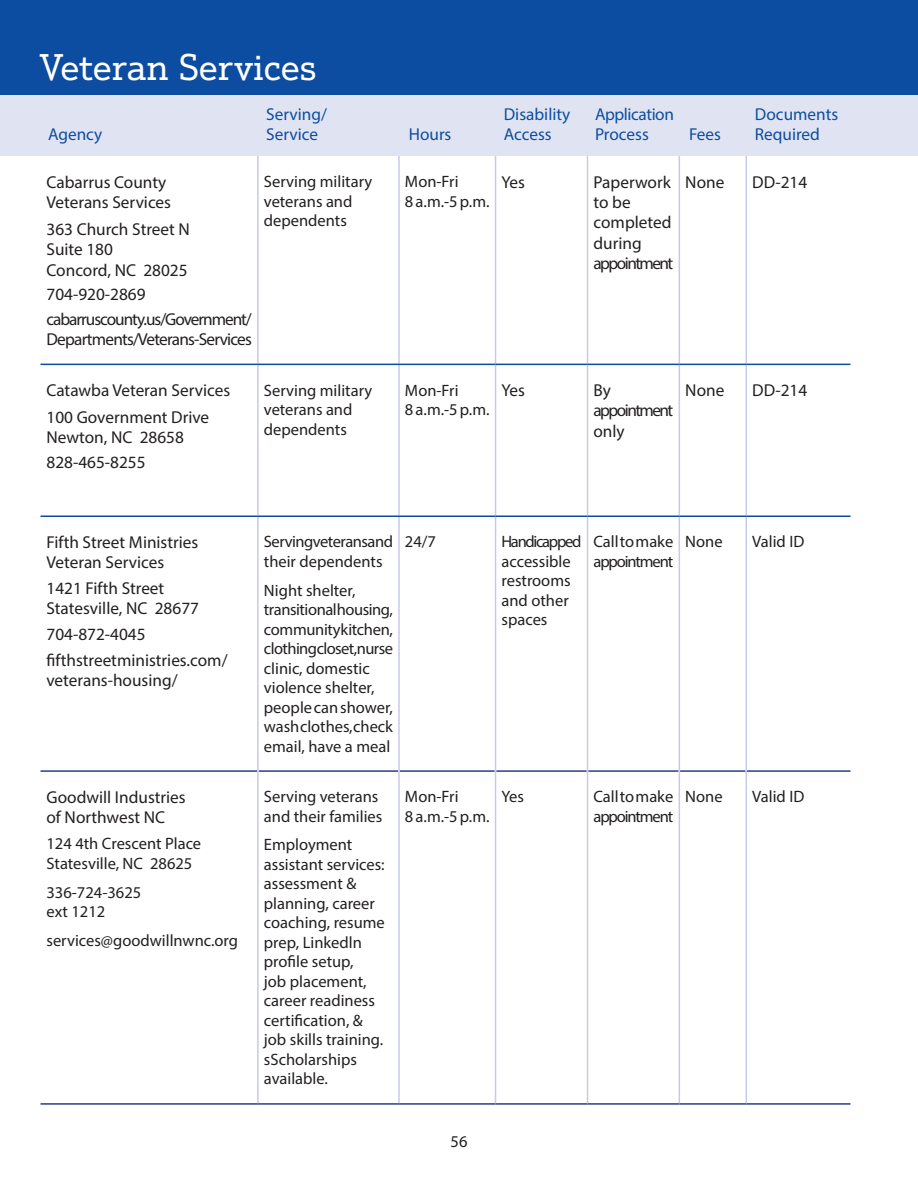
<style>
.page{position:relative;width:918px;height:1188px;background:#fff}
.page>*{position:absolute;margin:0;border:0;box-sizing:border-box;transform-origin:0 0}
.t1{font:36px "Justus Pro";color:#fff}
.t2{font:17.25px/20.2px "Myriad Pro";color:#231f20}
.t3{font:17.25px/19.5px "Myriad Pro";color:#0d4da1}
.t4{font:17.25px/20.2px "Myriad Pro";letter-spacing:-.05em;color:#231f20}
.t5{font:17.25px/19.5px "Myriad Pro";letter-spacing:-.025em;color:#0d4da1}
.t6{font:17.25px/20.2px "Myriad Pro";letter-spacing:-.09em;color:#231f20}
.table_text{font:16.5px/19.5px "Myriad Pro";color:#231f20}
.table_text-2{font:16.5px/19.5px "Myriad Pro";letter-spacing:-.065em;color:#231f20}
</style>
<div class="page">
<div style="left:0;top:94px;width:918px;height:62px;background:#e0e4f2"></div>
<div style="left:0;top:0;width:918px;height:94px;background:#0d4da1"></div>
<hr style="left:40px;top:770px;width:217px;height:2px;background:#253f8e">
<hr style="left:259px;top:770px;width:139px;height:2px;background:#253f8e">
<hr style="left:400px;top:770px;width:95px;height:2px;background:#253f8e">
<hr style="left:496px;top:770px;width:91px;height:2px;background:#253f8e">
<hr style="left:588px;top:770px;width:91px;height:2px;background:#253f8e">
<hr style="left:680px;top:770px;width:66px;height:2px;background:#253f8e">
<hr style="left:747px;top:770px;width:103px;height:2px;background:#253f8e">
<hr style="left:40px;top:1103px;width:218px;height:2px;background:#253f8e">
<hr style="left:258px;top:1103px;width:141px;height:2px;background:#253f8e">
<hr style="left:399px;top:1103px;width:97px;height:2px;background:#253f8e">
<hr style="left:496px;top:1103px;width:92px;height:2px;background:#253f8e">
<hr style="left:588px;top:1103px;width:91px;height:2px;background:#253f8e">
<hr style="left:679px;top:1103px;width:67px;height:2px;background:#253f8e">
<hr style="left:746px;top:1103px;width:104px;height:2px;background:#253f8e">
<hr style="left:257px;top:156px;width:2px;height:208px;background:#c7cbe6">
<hr style="left:257px;top:365px;width:2px;height:150px;background:#c7cbe6">
<hr style="left:257px;top:517px;width:2px;height:254px;background:#c7cbe6">
<hr style="left:398px;top:156px;width:2px;height:208px;background:#c7cbe6">
<hr style="left:495px;top:156px;width:1px;height:208px;background:#c7cbe6">
<hr style="left:587px;top:156px;width:1px;height:208px;background:#c7cbe6">
<hr style="left:679px;top:156px;width:1px;height:208px;background:#c7cbe6">
<hr style="left:398px;top:365px;width:2px;height:150px;background:#c7cbe6">
<hr style="left:495px;top:365px;width:1px;height:150px;background:#c7cbe6">
<hr style="left:587px;top:365px;width:1px;height:150px;background:#c7cbe6">
<hr style="left:679px;top:365px;width:1px;height:150px;background:#c7cbe6">
<hr style="left:398px;top:517px;width:2px;height:254px;background:#c7cbe6">
<hr style="left:495px;top:517px;width:1px;height:254px;background:#c7cbe6">
<hr style="left:587px;top:517px;width:1px;height:254px;background:#c7cbe6">
<hr style="left:679px;top:517px;width:1px;height:254px;background:#c7cbe6">
<hr style="left:746px;top:156px;width:1px;height:208px;background:#c7cbe6">
<hr style="left:746px;top:365px;width:1px;height:150px;background:#c7cbe6">
<hr style="left:746px;top:517px;width:1px;height:254px;background:#c7cbe6">
<hr style="left:257px;top:771px;width:2px;height:332px;background:#c7cbe6">
<hr style="left:398px;top:771px;width:2px;height:332px;background:#c7cbe6">
<hr style="left:495px;top:771px;width:1px;height:332px;background:#c7cbe6">
<hr style="left:587px;top:771px;width:1px;height:332px;background:#c7cbe6">
<hr style="left:679px;top:771px;width:1px;height:332px;background:#c7cbe6">
<hr style="left:746px;top:771px;width:1px;height:332px;background:#c7cbe6">
<hr style="left:40px;top:515px;width:218px;height:2px;background:#0d4da1">
<hr style="left:258px;top:515px;width:141px;height:2px;background:#0d4da1">
<hr style="left:399px;top:515px;width:97px;height:2px;background:#0d4da1">
<hr style="left:496px;top:515px;width:92px;height:2px;background:#0d4da1">
<hr style="left:588px;top:515px;width:91px;height:2px;background:#0d4da1">
<hr style="left:679px;top:515px;width:67px;height:2px;background:#0d4da1">
<hr style="left:746px;top:515px;width:104px;height:2px;background:#0d4da1">
<hr style="left:40px;top:364px;width:218px;height:1px;background:#0d4da1">
<hr style="left:258px;top:364px;width:141px;height:1px;background:#0d4da1">
<hr style="left:399px;top:364px;width:97px;height:1px;background:#0d4da1">
<hr style="left:496px;top:364px;width:92px;height:1px;background:#0d4da1">
<hr style="left:588px;top:364px;width:91px;height:1px;background:#0d4da1">
<hr style="left:679px;top:364px;width:67px;height:1px;background:#0d4da1">
<hr style="left:746px;top:364px;width:104px;height:1px;background:#0d4da1">
<p class="t1" style="left:40px;top:45px;width:278px">Veteran Services</p>
<p class="t3" style="left:48px;top:125px;width:56px">Agency</p>
<p class="t3" style="left:266px;top:105px;width:62px">Serving/</p>
<p class="t3" style="left:266px;top:124px;width:53px">Service</p>
<p class="t3" style="left:409px;top:124px;width:44px">Hours</p>
<p class="t3" style="left:504px;top:105px;width:68px">Disability<br>Access</p>
<p class="t5" style="left:595px;top:105px;width:80px">Application<br>Process</p>
<p class="t3" style="left:689px;top:124px;width:33px">Fees</p>
<p class="t3" style="left:755px;top:105px;width:85px">Documents<br>Required</p>
<p class="t2" style="left:46px;top:172px;width:126px">Cabarrus County<br>Veterans Services</p>
<p class="t2" style="left:46px;top:219px;width:145px">363 Church Street N<br>Suite 180<br>Concord, NC 28025</p>
<p class="t2" style="left:46px;top:284px;width:101px">704-920-2869</p>
<p class="t4" style="left:46px;top:308px;width:207px">cabarruscounty.us/Government/<br>Departments/Veterans-Services</p>
<p class="table_text" style="left:264px;top:172px;width:110px">Serving military veterans and dependents</p>
<p class="table_text" style="left:405px;top:172px;width:86px">Mon-Fri<br>8 a.m.-5 p.m.</p>
<p class="t2" style="left:502px;top:172px;width:25px">Yes</p>
<p class="t2" style="left:594px;top:172px;width:81px">Paperwork to be completed during appointment</p>
<p class="t2" style="left:685px;top:172px;width:41px">None</p>
<p class="t2" style="left:752px;top:172px;width:57px">DD-214</p>
<p class="t2" style="left:46px;top:380px;width:185px">Catawba Veteran Services</p>
<p class="t2" style="left:46px;top:407px;width:164px">100 Government Drive<br>Newton, NC 28658</p>
<p class="t2" style="left:46px;top:452px;width:101px">828-465-8255</p>
<p class="table_text" style="left:264px;top:380px;width:110px">Serving military veterans and dependents</p>
<p class="table_text" style="left:405px;top:380px;width:86px">Mon-Fri<br>8 a.m.-5 p.m.</p>
<p class="t2" style="left:502px;top:380px;width:25px">Yes</p>
<p class="t6" style="left:594px;top:380px;width:81px">By appointment only</p>
<p class="t2" style="left:685px;top:380px;width:41px">None</p>
<p class="t2" style="left:752px;top:380px;width:57px">DD-214</p>
<p class="t2" style="left:46px;top:532px;width:153px">Fifth Street Ministries<br>Veteran Services</p>
<p class="t2" style="left:46px;top:579px;width:154px;line-height:19.5px">1421 Fifth Street<br>Statesville, NC 28677</p>
<p class="t2" style="left:46px;top:624px;width:101px">704-872-4045</p>
<p class="t2" style="left:46px;top:651px;width:183px;line-height:19.5px">fifthstreetministries.com/ veterans-housing/</p>
<p class="t2" style="left:46px;top:787px;width:141px">Goodwill Industries of Northwest NC</p>
<p class="table_text" style="left:46px;top:834px;width:156px">124 4th Crescent Place<br>Statesville, NC 28625</p>
<p class="table_text" style="left:46px;top:882px;width:96px">336-724-3625 ext 1212</p>
<p class="table_text" style="left:46px;top:930px;width:193px">services@goodwillnwnc.org</p>
<p class="table_text" style="left:264px;top:532px;width:131px">Serving veterans and their dependents</p>
<p class="table_text" style="left:264px;top:580px;width:131px">Night shelter, transitional housing, community kitchen, clothing closet, nurse clinic, domestic violence shelter, people can shower, wash clothes, check email, have a meal</p>
<p class="table_text" style="left:405px;top:532px;width:33px">24/7</p>
<p class="table_text" style="left:502px;top:532px;width:82px">Handicapped accessible restrooms and other spaces</p>
<p class="table_text-2" style="left:594px;top:532px;width:81px">Call to make appointment</p>
<p class="table_text" style="left:685px;top:532px;width:39px">None</p>
<p class="table_text" style="left:752px;top:532px;width:54px">Valid ID</p>
<p class="table_text" style="left:264px;top:787px;width:120px">Serving veterans and their families</p>
<p class="table_text" style="left:264px;top:835px;width:122px">Employment assistant services: assessment &amp; planning, career coaching, resume prep, Linkedln profile setup,<br>job placement, career readiness certification, &amp; job skills training. sScholarships available.</p>
<p class="table_text" style="left:405px;top:787px;width:86px">Mon-Fri<br>8 a.m.-5 p.m.</p>
<p class="table_text" style="left:502px;top:787px;width:24px">Yes</p>
<p class="table_text-2" style="left:594px;top:787px;width:81px">Call to make appointment</p>
<p class="table_text" style="left:685px;top:787px;width:39px">None</p>
<p class="table_text" style="left:752px;top:787px;width:54px">Valid ID</p>
<p class="table_text" style="left:451px;top:1132px;width:18px">56</p>
</div>
